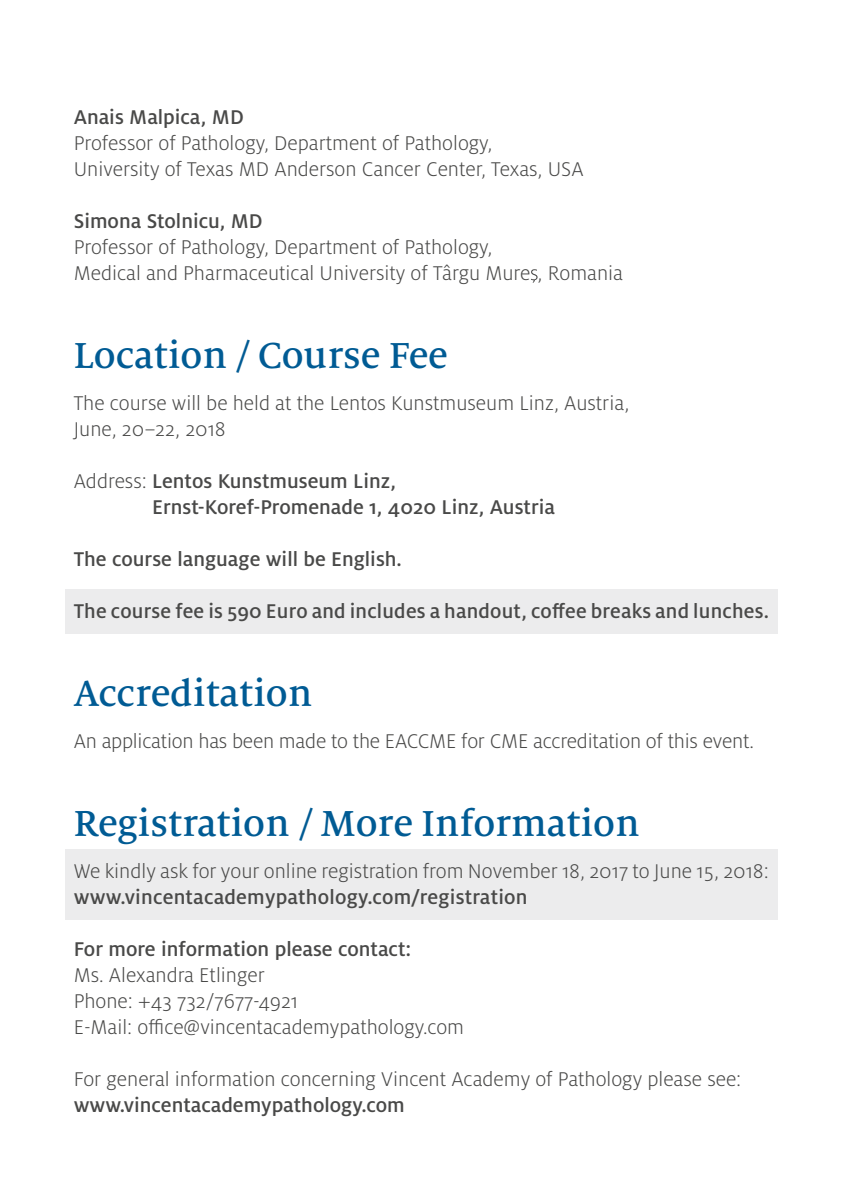
<style>
.page{position:relative;width:842px;height:1191px;background:#fff}
.page>*{position:absolute;margin:0;border:0;box-sizing:border-box;transform-origin:0 0}
.t1{font:500 40px "Milo Serif Pro";color:#005b94}
.t2{font:300 22px/26px "Milo OT";color:#494948}
.t3{font:500 22px/26px "Milo OT";color:#494948}
.s1{font-weight:300}
</style>
<div class="page">
<div style="left:65px;top:589px;width:712px;height:45px;background:#ececed"></div>
<div style="left:65px;top:849px;width:712px;height:71px;background:#ececed"></div>
<svg style="left:531px;top:269px;width:6px;height:14px"></svg>
<p class="t3" style="left:74px;top:104px;width:172px">Anais Malpica, MD</p>
<p class="t2" style="left:74px;top:130px;width:511px">Professor of Pathology, Department of Pathology,<br>University of Texas MD Anderson Cancer Center, Texas, USA</p>
<p class="t3" style="left:74px;top:208px;width:191px">Simona Stolnicu, MD</p>
<p class="t2" style="left:74px;top:234px;width:551px">Professor of Pathology, Department of Pathology,<br>Medical and Pharmaceutical University of Târgu Mure , Romania</p>
<h1 class="t1" style="left:74px;top:333px;width:376px">Location / Course Fee</h1>
<p class="t2" style="left:74px;top:390px;width:557px">The course will be held at the Lentos Kunstmuseum Linz, Austria,<br>June, 20–22, 2018</p>
<p class="t3" style="left:152px;top:468px;width:404px;text-indent:-78px"><span class="s1">Address:</span> Lentos Kunstmuseum Linz,<br>Ernst-Koref-Promenade 1, 4020 Linz, Austria</p>
<p class="t3" style="left:74px;top:546px;width:330px">The course language will be English.</p>
<p class="t3" style="left:74px;top:598px;width:697px">The course fee is 590 Euro and includes a handout, coffee breaks and lunches.</p>
<h1 class="t1" style="left:74px;top:671px;width:240px">Accreditation</h1>
<p class="t2" style="left:74px;top:728px;width:682px">An application has been made to the EACCME for CME accreditation of this event.</p>
<h1 class="t1" style="left:74px;top:801px;width:567px">Registration / More Information</h1>
<p class="t2" style="left:74px;top:858px;width:697px">We kindly ask for your online registration from November 18, 2017 to June 15, 2018:</p>
<p class="t3" style="left:74px;top:884px;width:455px">www.vincentacademypathology.com/registration</p>
<p class="t3" style="left:74px;top:936px;width:339px">For more information please contact:</p>
<p class="t2" style="left:74px;top:962px;width:392px">Ms. Alexandra Etlinger<br>Phone: +43 732/7677-4921<br>E-Mail: office@vincentacademypathology.com</p>
<p class="t2" style="left:74px;top:1066px;width:669px">For general information concerning Vincent Academy of Pathology please see:</p>
<p class="t3" style="left:74px;top:1092px;width:333px">www.vincentacademypathology.com</p>
</div>
